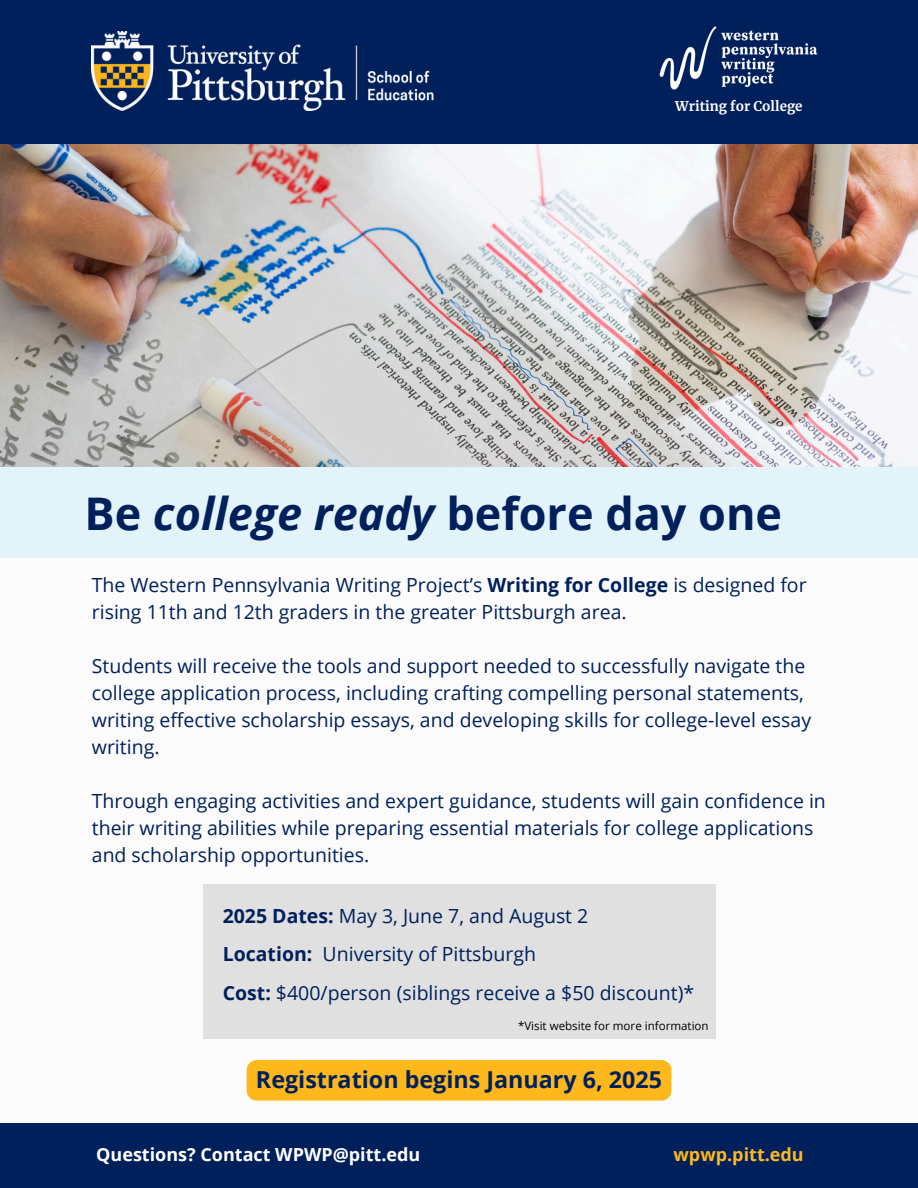
<style>
.page{position:relative;width:918px;height:1188px;background:#fff}
.page>*{position:absolute;margin:0;border:0;box-sizing:border-box;transform-origin:0 0}
.t1{font:700 45px "Open Sans";color:#00205b}
.t2{font:700 23.25px "Open Sans";color:#00205b}
.t3{font:19.5px/27px "Open Sans";color:#00205b}
.t4{font:700 18px "Open Sans";color:#fff}
.t5{font:700 18px "Open Sans";color:#ffb81c}
.t6{font:700 13.35px "Merriweather";color:#fff}
.t7{font:11.55px "Open Sans";color:#000}
.s1{font-style:italic}
.s2{font-weight:700}
</style>
<div class="page">
<img style="left:0;top:144px;width:918px;height:323px">
<div style="left:0;top:467px;width:918px;height:721px;background:#fbfbfb"></div>
<div style="left:0;top:0;width:918px;height:144px;background:#00205b"></div>
<img style="left:92px;top:32px;width:342px;height:78px">
<img style="left:659px;top:26px;width:159px;height:64px">
<div style="left:0;top:467px;width:918px;height:91px;background:#e2f3f9"></div>
<div style="left:247px;top:1060px;width:424px;height:41px;background:#ffb81c"></div>
<div style="left:203px;top:884px;width:512px;height:155px;background:#e0e0e0"></div>
<div style="left:0;top:1123px;width:918px;height:65px;background:#00205b"></div>
<p class="t6" style="left:675px;top:98px;width:129px">Writing for College</p>
<h1 class="t1" style="left:84px;top:482px;width:699px">Be <span class="s1">college ready</span> before day one</h1>
<p class="t3" style="left:92px;top:571px;width:716px">The Western Pennsylvania Writing Project’s <span class="s2">Writing for College</span> is designed for rising 11th and 12th graders in the greater Pittsburgh area.</p>
<p class="t3" style="left:92px;top:652px;width:721px">Students will receive the tools and support needed to successfully navigate the college application process, including crafting compelling personal statements, writing effective scholarship essays, and developing skills for college-level essay writing.</p>
<p class="t3" style="left:92px;top:787px;width:736px">Through engaging activities and expert guidance, students will gain confidence in their writing abilities while preparing essential materials for college applications and scholarship opportunities.</p>
<p class="t3" style="left:223px;top:896px;width:473px;line-height:38.2px"><span class="s2">2025 Dates:</span> May 3, June 7, and August 2<br><span class="s2">Location:</span> University of Pittsburgh<br><span class="s2">Cost:</span> $400/person (siblings receive a $50 discount)*</p>
<p class="t7" style="left:518px;top:1018px;width:192px">*Visit website for more information</p>
<p class="t2" style="left:256px;top:1064px;width:408px">Registration begins January 6, 2025</p>
<p class="t4" style="left:96px;top:1142px;width:326px">Questions? Contact WPWP@pitt.edu</p>
<p class="t5" style="left:674px;top:1142px;width:132px">wpwp.pitt.edu</p>
</div>
